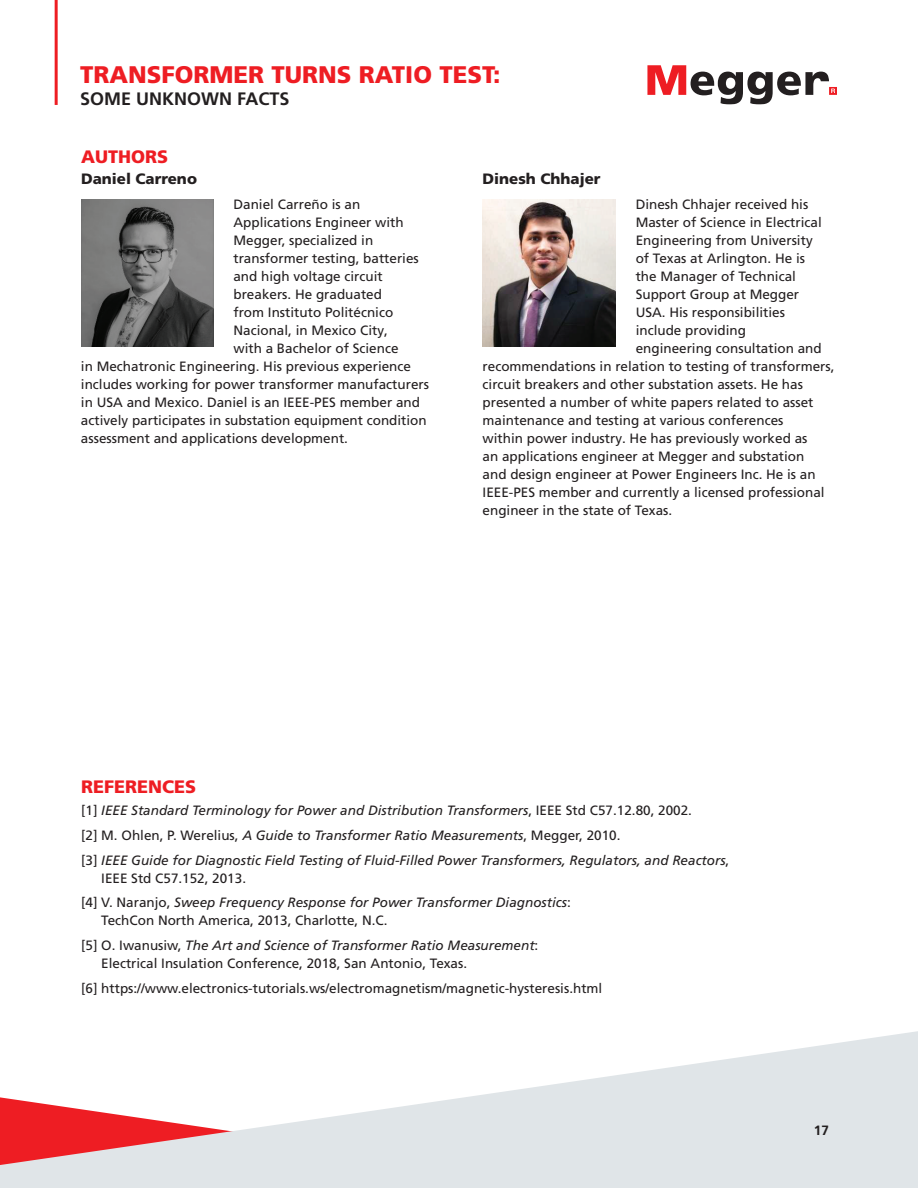
<style>
.page{position:relative;width:918px;height:1188px;background:#fff}
.page>*{position:absolute;margin:0;border:0;box-sizing:border-box;transform-origin:0 0}
.t1{font:900 24px "Frutiger LT Pro";color:#ee1d23}
.t2{font:900 18px "Frutiger LT Pro";color:#ee1d23}
.t3{font:700 18px "Frutiger LT Pro";color:#231f20}
.t4{font:900 15px "Frutiger LT Pro";color:#231f20}
.t5{font:13.5px/24.8px "Frutiger LT Pro";color:#231f20}
.t6{font:italic 13.5px/24.8px "Frutiger LT Pro";color:#231f20}
.t7{font:700 13.5px "Frutiger LT Pro";color:#231f20}
.s1{font-style:normal}
.s2{font-style:italic}
</style>
<div class="page">
<svg style="left:0;top:1031px;width:918px;height:157px;fill:#e0e5e8"></svg>
<hr style="left:55px;top:0;width:3px;height:105px;background:#ee1d23">
<svg style="left:647px;top:65px;width:190px;height:40px"></svg>
<img style="left:81px;top:200px;width:132px;height:146px">
<img style="left:483px;top:200px;width:132px;height:146px">
<h1 class="t1" style="left:80px;top:60px;width:422px">TRANSFORMER TURNS RATIO TEST:</h1>
<h2 class="t3" style="left:80px;top:88px;width:211px">SOME UNKNOWN FACTS</h2>
<h2 class="t2" style="left:81px;top:145px;width:89px">AUTHORS</h2>
<p class="t4" style="left:81px;top:170px;width:118px">Daniel Carreno</p>
<p class="t5" style="left:233px;top:192px;width:128px">Daniel Carreño is an</p>
<p class="t5" style="left:233px;top:210px;width:172px">Applications Engineer with</p>
<p class="t5" style="left:233px;top:228px;width:141px">Megger, specialized in</p>
<p class="t5" style="left:233px;top:246px;width:187px">transformer testing, batteries</p>
<p class="t5" style="left:233px;top:264px;width:151px">and high voltage circuit</p>
<p class="t5" style="left:233px;top:282px;width:150px">breakers. He graduated</p>
<p class="t5" style="left:233px;top:300px;width:161px">from Instituto Politécnico</p>
<p class="t5" style="left:233px;top:318px;width:156px">Nacional, in Mexico City,</p>
<p class="t5" style="left:233px;top:336px;width:167px">with a Bachelor of Science</p>
<p class="t5" style="left:81px;top:354px;width:332px">in Mechatronic Engineering. His previous experience</p>
<p class="t5" style="left:81px;top:372px;width:350px">includes working for power transformer manufacturers</p>
<p class="t5" style="left:81px;top:390px;width:341px">in USA and Mexico. Daniel is an IEEE-PES member and</p>
<p class="t5" style="left:81px;top:408px;width:347px">actively participates in substation equipment condition</p>
<p class="t5" style="left:81px;top:426px;width:269px">assessment and applications development.</p>
<p class="t4" style="left:483px;top:170px;width:119px">Dinesh Chhajer</p>
<p class="t5" style="left:636px;top:192px;width:174px">Dinesh Chhajer received his</p>
<p class="t5" style="left:636px;top:210px;width:188px">Master of Science in Electrical</p>
<p class="t5" style="left:636px;top:228px;width:179px">Engineering from University</p>
<p class="t5" style="left:636px;top:246px;width:171px">of Texas at Arlington. He is</p>
<p class="t5" style="left:636px;top:264px;width:162px">the Manager of Technical</p>
<p class="t5" style="left:636px;top:282px;width:165px">Support Group at Megger</p>
<p class="t5" style="left:636px;top:300px;width:151px">USA. His responsibilities</p>
<p class="t5" style="left:636px;top:318px;width:112px">include providing</p>
<p class="t5" style="left:636px;top:336px;width:188px">engineering consultation and</p>
<p class="t5" style="left:483px;top:354px;width:353px">recommendations in relation to testing of transformers,</p>
<p class="t5" style="left:483px;top:372px;width:322px">circuit breakers and other substation assets. He has</p>
<p class="t5" style="left:483px;top:390px;width:332px">presented a number of white papers related to asset</p>
<p class="t5" style="left:483px;top:408px;width:302px">maintenance and testing at various conferences</p>
<p class="t5" style="left:483px;top:426px;width:326px">within power industry. He has previously worked as</p>
<p class="t5" style="left:483px;top:444px;width:323px">an applications engineer at Megger and substation</p>
<p class="t5" style="left:483px;top:462px;width:335px">and design engineer at Power Engineers Inc. He is an</p>
<p class="t5" style="left:483px;top:480px;width:344px">IEEE-PES member and currently a licensed professional</p>
<p class="t5" style="left:483px;top:498px;width:191px">engineer in the state of Texas.</p>
<h2 class="t2" style="left:81px;top:776px;width:117px">REFERENCES</h2>
<p class="t6" style="left:81px;top:798px;width:650px"><span class="s1">[1]</span> IEEE Standard Terminology for Power and Distribution Transformers<span class="s1">, IEEE Std C57.12.80, 2002.<br>[2] M. Ohlen, P. Werelius,</span> A Guide to Transformer Ratio Measurements<span class="s1">, Megger, 2010.<br>[3]</span> IEEE Guide for Diagnostic Field Testing of Fluid-Filled Power Transformers, Regulators, and Reactors<span class="s1">,</span></p>
<p class="t6" style="left:81px;top:866px;width:491px;text-indent:20px"><span class="s1">IEEE Std C57.152, 2013.<br>[4] V. Naranjo,</span> Sweep Frequency Response for Power Transformer Diagnostics<span class="s1">:</span></p>
<p class="t5" style="left:81px;top:908px;width:459px;text-indent:20px">TechCon North America, 2013, Charlotte, N.C.<br>[5] O. Iwanusiw, <span class="s2">The Art and Science of Transformer Ratio Measurement</span>:</p>
<p class="t5" style="left:81px;top:951px;width:523px;text-indent:20px">Electrical Insulation Conference, 2018, San Antonio, Texas.<br>[6] https://www.electronics-tutorials.ws/electromagnetism/magnetic-hysteresis.html</p>
<p class="t7" style="left:814px;top:1123px;width:17px">17</p>
</div>
